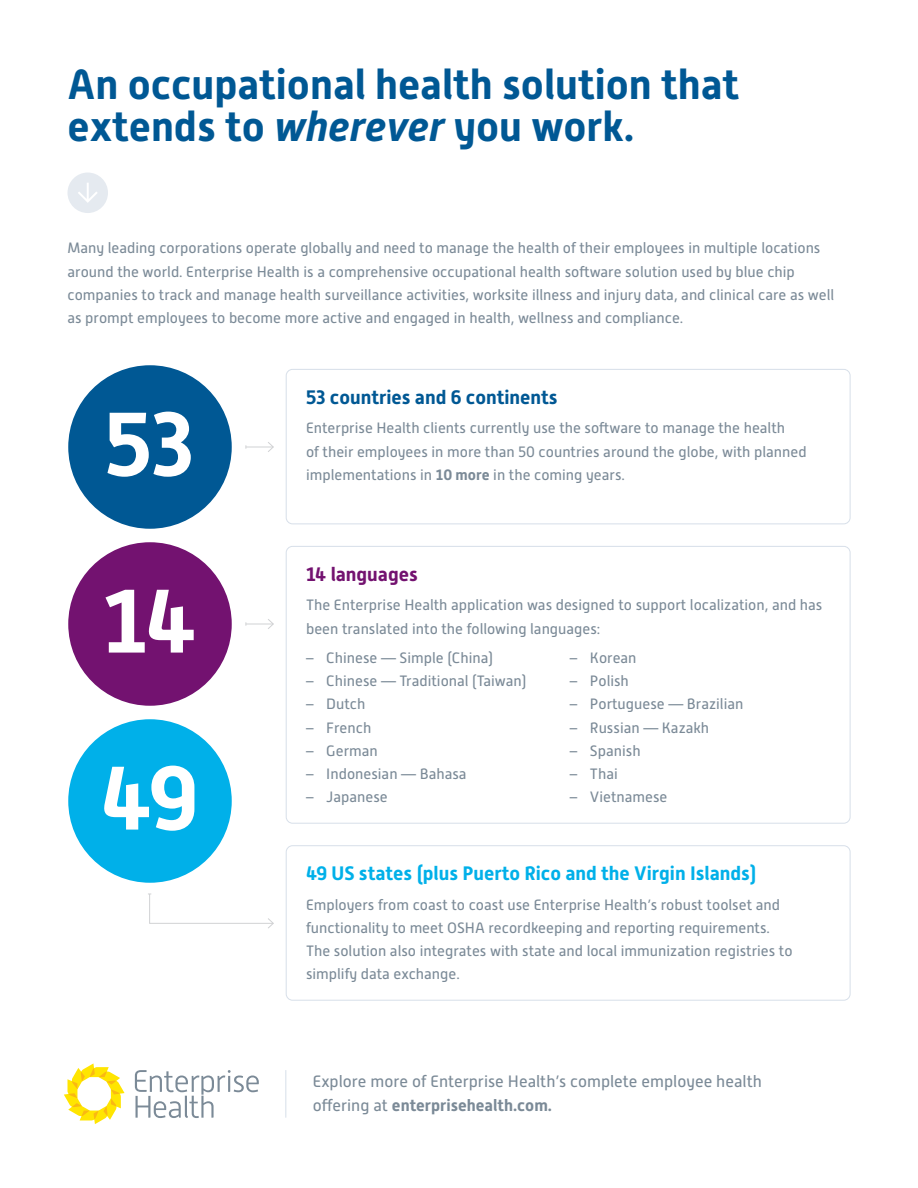
<style>
.page{position:relative;width:918px;height:1188px;background:#fff}
.page>*{position:absolute;margin:0;border:0;box-sizing:border-box;transform-origin:0 0}
.t1{font:700 90px "Alwyn New";color:#fff}
.t2{font:700 42px "Alwyn New";color:#005894}
.t3{font:700 19.5px "Alwyn New";color:#00b0e9}
.t4{font:700 19.5px "Alwyn New";color:#005894}
.t5{font:700 19.5px "Alwyn New";color:#731270}
.t6{font:16.5px "Alwyn New";color:#7b8a97}
.t7{font:700 16.5px "Alwyn New";color:#7b8a97}
.t8{font:15px/23.2px "Alwyn New";color:#7b8a97}
.s1{font-style:italic}
.s2{font-weight:700}
.s3{font-weight:400}
</style>
<div class="page">
<svg style="left:64px;top:1063px;width:61px;height:61px"></svg>
<svg style="left:135px;top:1070px;width:124px;height:48px"></svg>
<hr style="left:285px;top:1070px;width:1px;height:48px;background:#d7dfe9">
<svg style="left:68px;top:173px;width:40px;height:40px"></svg>
<div style="left:286px;top:845px;width:564px;height:156px;border:1px solid #d7dfe9;border-radius:6px"></div>
<div style="left:286px;top:369px;width:564px;height:155px;border:1px solid #d7dfe9;border-radius:6px"></div>
<div style="left:286px;top:546px;width:564px;height:278px;border:1px solid #d7dfe9;border-radius:6px"></div>
<div style="left:68px;top:719px;width:164px;height:164px;background:#00b0e9;border-radius:50%"></div>
<div style="left:68px;top:365px;width:164px;height:164px;background:#005894;border-radius:50%"></div>
<div style="left:68px;top:542px;width:164px;height:164px;background:#731270;border-radius:50%"></div>
<svg style="left:148px;top:893px;width:126px;height:36px"></svg>
<svg style="left:246px;top:442px;width:28px;height:10px"></svg>
<svg style="left:246px;top:619px;width:28px;height:10px"></svg>
<p class="t2" style="left:68px;top:61px;width:673px">An occupational health solution that</p>
<p class="t2" style="left:68px;top:103px;width:568px">extends to <span class="s1">wherever</span> you work.</p>
<p class="t8" style="left:68px;top:237px;width:754px">Many leading corporations operate globally and need to manage the health of their employees in multiple locations around the world. Enterprise Health is a comprehensive occupational health software solution used by blue chip</p>
<p class="t8" style="left:68px;top:283px;width:768px">companies to track and manage health surveillance activities, worksite illness and injury data, and clinical care as well as prompt employees to become more active and engaged in health, wellness and compliance.</p>
<p class="t1" style="left:105px;top:392px;width:92px">53</p>
<p class="t1" style="left:103px;top:569px;width:95px">14</p>
<p class="t1" style="left:101px;top:746px;width:99px">49</p>
<p class="t4" style="left:306px;top:386px;width:253px">53 countries and 6 continents</p>
<p class="t8" style="left:306px;top:417px;width:481px">Enterprise Health clients currently use the software to manage the health</p>
<p class="t8" style="left:306px;top:440px;width:502px">of their employees in more than 50 countries around the globe, with planned</p>
<p class="t8" style="left:306px;top:463px;width:320px">implementations in <span class="s2">10 more</span> in the coming years.</p>
<p class="t5" style="left:306px;top:563px;width:113px">14 languages</p>
<p class="t8" style="left:306px;top:594px;width:518px">The Enterprise Health application was designed to support localization, and has been translated into the following languages:</p>
<p class="t8" style="left:306px;top:646px;width:189px">– Chinese — Simple (China)</p>
<p class="t8" style="left:306px;top:669px;width:222px">– Chinese — Traditional (Taiwan)</p>
<p class="t8" style="left:306px;top:693px;width:61px">– Dutch</p>
<p class="t8" style="left:306px;top:716px;width:67px">– French</p>
<p class="t8" style="left:306px;top:739px;width:73px">– German</p>
<p class="t8" style="left:306px;top:762px;width:162px">– Indonesian — Bahasa</p>
<p class="t8" style="left:306px;top:786px;width:83px">– Japanese</p>
<p class="t8" style="left:570px;top:646px;width:68px">– Korean</p>
<p class="t8" style="left:570px;top:669px;width:61px">– Polish</p>
<p class="t8" style="left:570px;top:693px;width:175px">– Portuguese — Brazilian</p>
<p class="t8" style="left:570px;top:716px;width:141px">– Russian — Kazakh</p>
<p class="t8" style="left:570px;top:739px;width:72px">– Spanish</p>
<p class="t8" style="left:570px;top:762px;width:50px">– Thai</p>
<p class="t8" style="left:570px;top:786px;width:99px">– Vietnamese</p>
<p class="t3" style="left:306px;top:862px;width:452px">49 US states (plus Puerto Rico and the Virgin Islands)</p>
<p class="t8" style="left:306px;top:893px;width:475px">Employers from coast to coast use Enterprise Health’s robust toolset and</p>
<p class="t8" style="left:306px;top:916px;width:465px">functionality to meet OSHA recordkeeping and reporting requirements.</p>
<p class="t8" style="left:306px;top:939px;width:488px">The solution also integrates with state and local immunization registries to</p>
<p class="t8" style="left:306px;top:963px;width:155px">simplify data exchange.</p>
<p class="t6" style="left:313px;top:1072px;width:451px">Explore more of Enterprise Health’s complete employee health</p>
<p class="t7" style="left:313px;top:1095px;width:241px"><span class="s3">offering at</span> enterprisehealth.com.</p>
</div>
